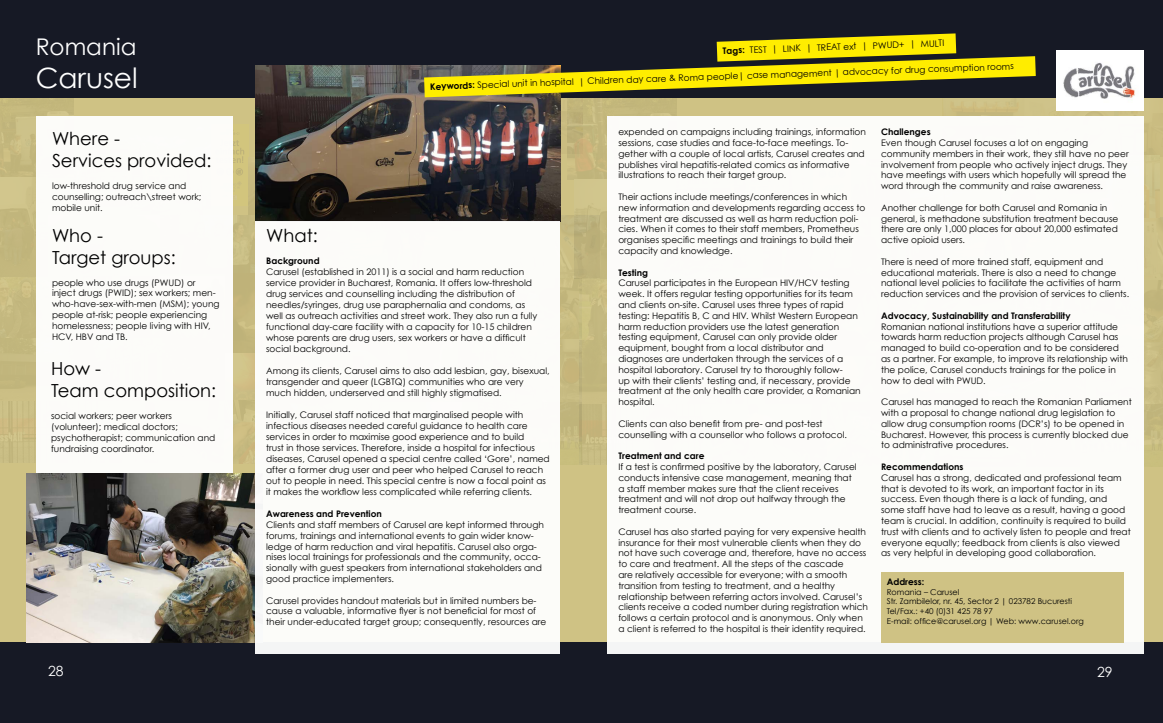
<style>
.page{position:relative;width:1163px;height:723px;background:#fff}
.page>*{position:absolute;margin:0;border:0;box-sizing:border-box;transform-origin:0 0}
.t1{font:28px "Century Gothic";color:#fff}
.t2{font:23px "Century Gothic";color:#fff}
.t3{font:18px/21.6px "Century Gothic";color:#000}
.t4{font:14px "Century Gothic";color:#fff}
.t5{font:9px/10.8px "Century Gothic";color:#000}
.t6{font:700 9px "Century Gothic";color:#000}
.t7{font:8px/9.6px "Century Gothic";color:#000}
.s1{font-weight:700}
</style>
<div class="page">
<div style="left:0;top:96px;width:1162px;height:547px;background:#cfc284"></div>
<div style="left:210px;top:124px;width:39px;height:82px;background:#d2c57d"></div>
<svg style="left:232px;top:130px;width:12px;height:33px"></svg>
<div style="left:236px;top:168px;width:7px;height:7px;border:1px solid #000;border-radius:50%"></div>
<svg style="left:232px;top:169px;width:9px;height:6px"></svg>
<svg style="left:232px;top:181px;width:8px;height:19px"></svg>
<img style="left:249px;top:157px;width:7px;height:58px">
<img style="left:232px;top:215px;width:24px;height:58px">
<img style="left:560px;top:97px;width:22px;height:57px">
<img style="left:560px;top:215px;width:14px;height:55px">
<img style="left:232px;top:273px;width:24px;height:128px">
<img style="left:0;top:97px;width:74px;height:80px">
<img style="left:232px;top:401px;width:347px;height:63px">
<img style="left:579px;top:279px;width:28px;height:186px">
<img style="left:1142px;top:280px;width:20px;height:124px">
<img style="left:942px;top:97px;width:220px;height:58px">
<img style="left:1142px;top:218px;width:20px;height:62px">
<img style="left:1142px;top:155px;width:17px;height:63px">
<img style="left:567px;top:98px;width:109px;height:82px">
<img style="left:1142px;top:404px;width:20px;height:63px">
<img style="left:574px;top:206px;width:33px;height:73px">
<div style="left:0;top:643px;width:1162px;height:80px;background:#161925"></div>
<div style="left:0;top:0;width:1162px;height:97px;background:#161925"></div>
<div style="left:36px;top:116px;width:196px;height:357px;background:#fff"></div>
<img style="left:26px;top:473px;width:230px;height:170px">
<img style="left:256px;top:65px;width:304px;height:156px">
<div style="left:256px;top:221px;width:304px;height:432px;background:#fff"></div>
<div style="left:607px;top:116px;width:535px;height:537px;background:#fff"></div>
<svg style="left:424px;top:33px;width:611px;height:64px"></svg>
<div style="left:880px;top:573px;width:243px;height:70px;background:#cfc284"></div>
<div style="left:1055px;top:50px;width:87px;height:61px;background:#fff"></div>
<img style="left:1063px;top:62px;width:72px;height:37px">
<h2 class="t2" style="left:36px;top:33px;width:102px">Romania</h2>
<h1 class="t1" style="left:36px;top:61px;width:104px">Carusel</h1>
<h3 class="t3" style="left:52px;top:128px;width:161px">Where -<br>Services provided:</h3>
<p class="t5" style="left:52px;top:180px;width:151px">low-threshold drug service and counselling; outreach\street work; mobile unit.</p>
<h3 class="t3" style="left:52px;top:225px;width:125px">Who -<br>Target groups:</h3>
<p class="t5" style="left:52px;top:277px;width:169px">people who use drugs (PWUD) or inject drugs (PWID); sex workers; men&shy;who-have-sex-with-men (MSM); young people at-risk; people experiencing homelessness; people living with HIV, HCV, HBV and TB.</p>
<h3 class="t3" style="left:51px;top:357px;width:167px">How -<br>Team composition:</h3>
<p class="t5" style="left:51px;top:410px;width:166px">social workers; peer workers (volunteer); medical doctors; psychotherapist; communication and fundraising coordinator.</p>
<p class="t5" style="left:722px;top:45px;width:223px;rotate:-2deg"><span class="s1">Tags:</span> TEST | LINK | TREAT ext | PWUD+ | MULTI</p>
<p class="t5" style="left:430px;top:81px;width:585px;rotate:-2deg"><span class="s1">Keywords:</span> Special unit in hospital | Children day care &amp; Roma people| case management | advocacy for drug consumption rooms</p>
<h3 class="t3" style="left:266px;top:225px;width:53px">What:</h3>
<p class="t6" style="left:266px;top:255px;width:55px">Background</p>
<p class="t5" style="left:266px;top:266px;width:272px">Carusel (established in 2011) is a social and harm reduction service provider in Bucharest, Romania. It offers low-threshold drug services and counselling including the distribution of needles/syringes, drug use paraphernalia and condoms, as well as outreach activities and street work. They also run a fully functional day-care facility with a capacity for 10-15 children whose parents are drug users, sex workers or have a difficult social background.</p>
<p class="t5" style="left:266px;top:365px;width:285px">Among its clients, Carusel aims to also add lesbian, gay, bisexual, transgender and queer (LGBTQ) communities who are very much hidden, underserved and still highly stigmatised.</p>
<p class="t5" style="left:266px;top:409px;width:285px">Initially, Carusel staff noticed that marginalised people with infectious diseases needed careful guidance to health care services in order to maximise good experience and to build<br>trust in those services. Therefore, inside a hospital for infectious diseases, Carusel opened a special centre called ‘Gore’, named after a former drug user and peer who helped Carusel to reach out to people in need. This special centre is now a focal point as it makes the workflow less complicated while referring clients.</p>
<p class="t6" style="left:266px;top:508px;width:117px">Awareness and Prevention</p>
<p class="t5" style="left:266px;top:519px;width:279px">Clients and staff members of Carusel are kept informed through forums, trainings and international events to gain wider know&shy;ledge of harm reduction and viral hepatitis. Carusel also orga&shy;nises local trainings for professionals and the community, occa&shy;sionally with guest speakers from international stakeholders and good practice implementers.</p>
<p class="t5" style="left:266px;top:595px;width:282px">Carusel provides handout materials but in limited numbers be&shy;cause a valuable, informative flyer is not beneficial for most of their under-educated target group; consequently, resources are</p>
<p class="t5" style="left:618px;top:126px;width:249px">expended on campaigns including trainings, information sessions, case studies and face-to-face meetings. To&shy;gether with a couple of local artists, Carusel creates and publishes viral hepatitis-related comics as informative illustrations to reach their target group.</p>
<p class="t5" style="left:618px;top:191px;width:248px">Their actions include meetings/conferences in which new information and developments regarding access to treatment are discussed as well as harm reduction poli&shy;cies. When it comes to their staff members, Prometheus organises specific meetings and trainings to build their capacity and knowledge.</p>
<p class="t6" style="left:618px;top:267px;width:31px">Testing</p>
<p class="t5" style="left:618px;top:278px;width:244px">Carusel participates in the European HIV/HCV testing week. It offers regular testing opportunities for its team and clients on-site. Carusel uses three types of rapid testing: Hepatitis B, C and HIV. Whilst Western European harm reduction providers use the latest generation testing equipment, Carusel can only provide older equipment, bought from a local distributor and diagnoses are undertaken through the services of a hospital laboratory. Carusel try to thoroughly follow-<br>up with their clients’ testing and, if necessary, provide treatment at the only health care provider, a Romanian hospital.</p>
<p class="t5" style="left:618px;top:418px;width:230px">Clients can also benefit from pre- and post-test counselling with a counsellor who follows a protocol.</p>
<p class="t6" style="left:618px;top:450px;width:88px">Treatment and care</p>
<p class="t5" style="left:618px;top:461px;width:240px">If a test is confirmed positive by the laboratory, Carusel conducts intensive case management, meaning that a staff member makes sure that the client receives treatment and will not drop out halfway through the treatment course.</p>
<p class="t5" style="left:618px;top:526px;width:251px">Carusel has also started paying for very expensive health insurance for their most vulnerable clients when they do not have such coverage and, therefore, have no access to care and treatment. All the steps of the cascade<br>are relatively accessible for everyone; with a smooth transition from testing to treatment, and a healthy relationship between referring actors involved. Carusel’s clients receive a coded number during registration which follows a certain protocol and is anonymous. Only when a client is referred to the hospital is their identity required.</p>
<p class="t6" style="left:880px;top:126px;width:51px">Challenges</p>
<p class="t5" style="left:880px;top:137px;width:249px">Even though Carusel focuses a lot on engaging community members in their work, they still have no peer involvement from people who actively inject drugs. They have meetings with users which hopefully will spread the word through the community and raise awareness.</p>
<p class="t5" style="left:880px;top:202px;width:239px">Another challenge for both Carusel and Romania in general, is methadone substitution treatment because there are only 1,000 places for about 20,000 estimated active opioid users.</p>
<p class="t5" style="left:880px;top:256px;width:249px">There is need of more trained staff, equipment and educational materials. There is also a need to change national level policies to facilitate the activities of harm reduction services and the provision of services to clients.</p>
<p class="t6" style="left:880px;top:310px;width:191px">Advocacy, Sustainability and Transferability</p>
<p class="t5" style="left:880px;top:321px;width:248px">Romanian national institutions have a superior attitude towards harm reduction projects although Carusel has managed to build co-operation and to be considered as a partner. For example, to improve its relationship with the police, Carusel conducts trainings for the police in how to deal with PWUD.</p>
<p class="t5" style="left:880px;top:396px;width:252px">Carusel has managed to reach the Romanian Parliament with a proposal to change national drug legislation to allow drug consumption rooms (DCR’s) to be opened in Bucharest. However, this process is currently blocked due to administrative procedures.</p>
<p class="t6" style="left:880px;top:461px;width:84px">Recommendations</p>
<p class="t5" style="left:880px;top:472px;width:251px">Carusel has a strong, dedicated and professional team that is devoted to its work, an important factor in its success. Even though there is a lack of funding, and some staff have had to leave as a result, having a good team is crucial. In addition, continuity is required to build trust with clients and to actively listen to people and treat everyone equally; feedback from clients is also viewed as very helpful in developing good collaboration.</p>
<p class="t6" style="left:886px;top:576px;width:39px">Address:</p>
<p class="t7" style="left:886px;top:587px;width:198px">Romania – Carusel<br>Str. Zambilelor, nr. 45, Sector 2 | 023782 Bucuresti Tel/Fax.: +40 (0)31 425 78 97<br>E-mail: office@carusel.org | Web: www.carusel.org</p>
<h3 class="t4" style="left:48px;top:662px;width:17px">28</h3>
<h3 class="t4" style="left:1096px;top:663px;width:17px">29</h3>
</div>
